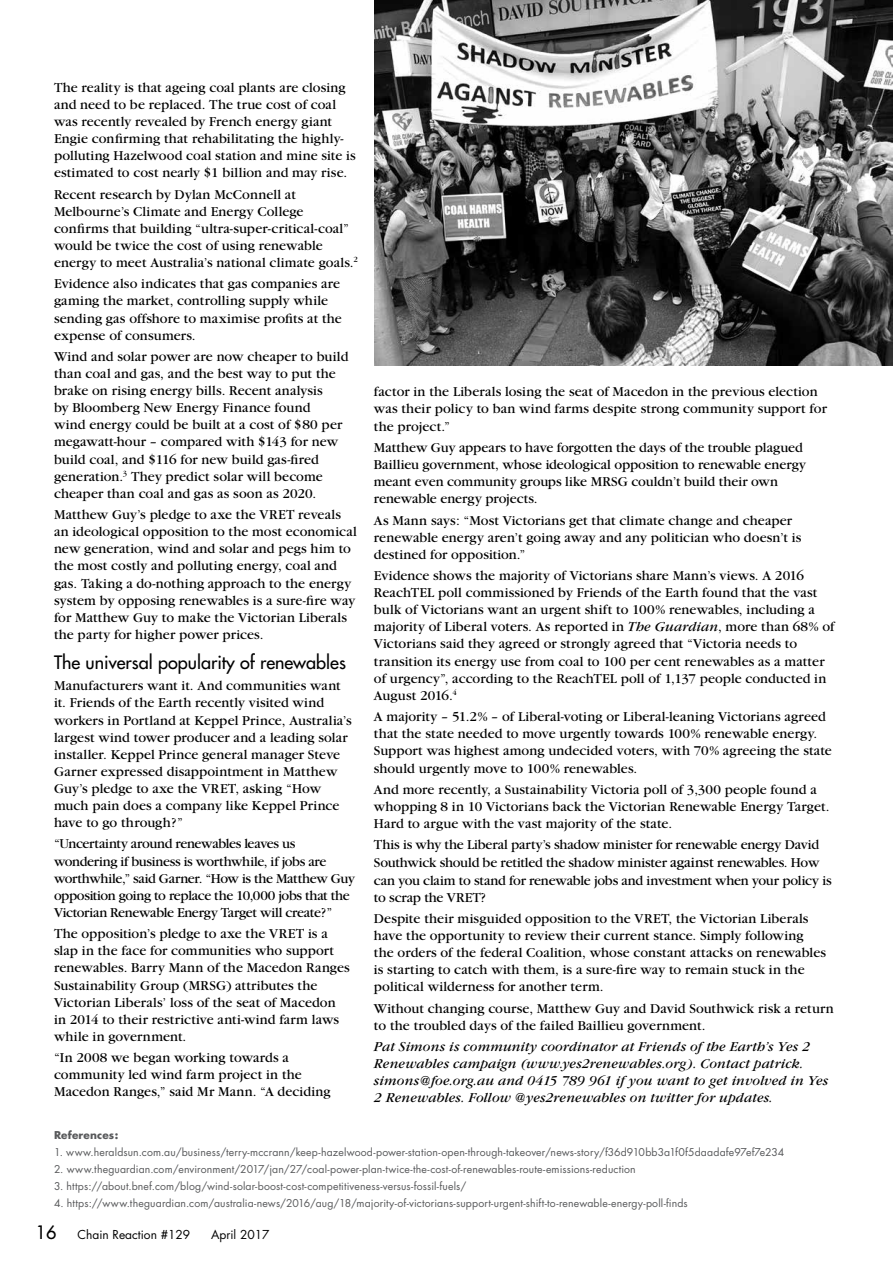
<style>
.page{position:relative;width:893px;height:1263px;background:#fff}
.page>*{position:absolute;margin:0;border:0;box-sizing:border-box;transform-origin:0 0}
.t1{font:18px "Futura";color:#000}
.t2{font:14.25px/17.1px "Garamond";letter-spacing:.005em;color:#000}
.t3{font:italic 14.25px/17.1px "Garamond";letter-spacing:.01em;color:#000}
.t4{font:14.25px/17.1px "Garamond";letter-spacing:-.025em;color:#000}
.t5{font:14.25px/17.4px "Garamond";letter-spacing:-.015em;color:#000}
.t6{font:12px "Futura";color:#000}
.t7{font:10.5px "Futura";letter-spacing:.015em;color:#58595b}
.t8{font:700 10.5px "Futura";letter-spacing:.015em;color:#58595b}
.s1{font-style:italic}
.s2{font-size:15px}
.s3{font-size:18px}
</style>
<div class="page">
<img style="left:374px;top:0;width:519px;height:366px">
<p class="t2" style="left:54px;top:79px;width:303px">The reality is that ageing coal plants are closing and need to be replaced. The true cost of coal was recently revealed by French energy giant Engie confirming that rehabilitating the highly&shy;polluting Hazelwood coal station and mine site is estimated to cost nearly $1 billion and may rise.</p>
<p class="t2" style="left:54px;top:186px;width:305px">Recent research by Dylan McConnell at Melbourne’s Climate and Energy College confirms that building “ultra-super-critical-coal” would be twice the cost of using renewable energy to meet Australia’s national climate goals.<sup>2</sup></p>
<p class="t2" style="left:54px;top:275px;width:289px">Evidence also indicates that gas companies are gaming the market, controlling supply while sending gas offshore to maximise profits at the expense of consumers.</p>
<p class="t2" style="left:54px;top:348px;width:296px">Wind and solar power are now cheaper to build than coal and gas, and the best way to put the brake on rising energy bills. Recent analysis<br>by Bloomberg New Energy Finance found<br>wind energy could be built at a cost of $80 per megawatt-hour – compared with $143 for new build coal, and $116 for new build gas-fired generation.<sup>3</sup> They predict solar will become cheaper than coal and gas as soon as 2020.</p>
<p class="t2" style="left:54px;top:506px;width:304px">Matthew Guy’s pledge to axe the VRET reveals an ideological opposition to the most economical new generation, wind and solar and pegs him to the most costly and polluting energy, coal and gas. Taking a do-nothing approach to the energy system by opposing renewables is a sure-fire way for Matthew Guy to make the Victorian Liberals the party for higher power prices.</p>
<p class="t1" style="left:54px;top:651px;width:293px">The universal popularity of renewables</p>
<p class="t2" style="left:54px;top:677px;width:299px">Manufacturers want it. And communities want it. Friends of the Earth recently visited wind workers in Portland at Keppel Prince, Australia’s largest wind tower producer and a leading solar installer. Keppel Prince general manager Steve Garner expressed disappointment in Matthew Guy’s pledge to axe the VRET, asking “How much pain does a company like Keppel Prince have to go through?”</p>
<p class="t4" style="left:54px;top:836px;width:302px">“Uncertainty around renewables leaves us wondering if business is worthwhile, if jobs are worthwhile,” said Garner. “How is the Matthew Guy opposition going to replace the 10,000 jobs that the Victorian Renewable Energy Target will create?”</p>
<p class="t2" style="left:54px;top:925px;width:297px">The opposition’s pledge to axe the VRET is a slap in the face for communities who support renewables. Barry Mann of the Macedon Ranges Sustainability Group (MRSG) attributes the Victorian Liberals’ loss of the seat of Macedon in 2014 to their restrictive anti-wind farm laws while in government.</p>
<p class="t2" style="left:54px;top:1049px;width:278px">“In 2008 we began working towards a community led wind farm project in the<br>Macedon Ranges,” said Mr Mann. “A deciding</p>
<p class="t2" style="left:374px;top:383px;width:454px">factor in the Liberals losing the seat of Macedon in the previous election was their policy to ban wind farms despite strong community support for the project.”</p>
<p class="t2" style="left:374px;top:439px;width:434px">Matthew Guy appears to have forgotten the days of the trouble plagued Baillieu government, whose ideological opposition to renewable energy meant even community groups like MRSG couldn’t build their own renewable energy projects.</p>
<p class="t2" style="left:374px;top:512px;width:429px">As Mann says: “Most Victorians get that climate change and cheaper renewable energy aren’t going away and any politician who doesn’t is destined for opposition.”</p>
<p class="t2" style="left:374px;top:567px;width:462px">Evidence shows the majority of Victorians share Mann’s views. A 2016<br>ReachTEL poll commissioned by Friends of the Earth found that the vast bulk of Victorians want an urgent shift to 100% renewables, including a majority of Liberal voters. As reported in <span class="s1">The Guardian</span>, more than 68% of Victorians said they agreed or strongly agreed that “Victoria needs to transition its energy use from coal to 100 per cent renewables as a matter of urgency”, according to the ReachTEL poll of 1,137 people conducted in August 2016.<sup>4</sup></p>
<p class="t2" style="left:374px;top:708px;width:460px">A majority – 51.2% – of Liberal-voting or Liberal-leaning Victorians agreed that the state needed to move urgently towards 100% renewable energy.<br>Support was highest among undecided voters, with 70% agreeing the state should urgently move to 100% renewables.</p>
<p class="t2" style="left:374px;top:781px;width:457px">And more recently, a Sustainability Victoria poll of 3,300 people found a whopping 8 in 10 Victorians back the Victorian Renewable Energy Target.<br>Hard to argue with the vast majority of the state.</p>
<p class="t5" style="left:374px;top:836px;width:459px">This is why the Liberal party’s shadow minister for renewable energy David Southwick should be retitled the shadow minister <span class="s2">against</span> renewables. How can you claim to stand for renewable jobs and investment when your policy is to scrap the VRET?</p>
<p class="t2" style="left:374px;top:910px;width:454px">Despite their misguided opposition to the VRET, the Victorian Liberals have the opportunity to review their current stance. Simply following the orders of the federal Coalition, whose constant attacks on renewables is starting to catch with them, is a sure-fire way to remain stuck in the political wilderness for another term.</p>
<p class="t2" style="left:374px;top:1000px;width:461px">Without changing course, Matthew Guy and David Southwick risk a return to the troubled days of the failed Baillieu government.</p>
<p class="t3" style="left:374px;top:1038px;width:456px">Pat Simons is community coordinator at Friends of the Earth’s Yes 2<br>Renewables campaign (www.yes2renewables.org). Contact patrick. simons@foe.org.au and 0415 789 961 if you want to get involved in Yes 2 Renewables. Follow @yes2renewables on twitter for updates.</p>
<p class="t8" style="left:54px;top:1128px;width:66px">References:</p>
<p class="t7" style="left:54px;top:1145px;width:732px">1. www.heraldsun.com.au/business/terry-mccrann/keep-hazelwood-power-station-open-through-takeover/news-story/f36d910bb3a1f0f5daadafe97ef7e234</p>
<p class="t7" style="left:54px;top:1162px;width:583px">2. www.theguardian.com/environment/2017/jan/27/coal-power-plan-twice-the-cost-of-renewables-route-emissions-reduction</p>
<p class="t7" style="left:54px;top:1179px;width:414px">3. https://about.bnef.com/blog/wind-solar-boost-cost-competitiveness-versus-fossil-fuels/</p>
<p class="t7" style="left:54px;top:1196px;width:635px">4. https://www.theguardian.com/australia-news/2016/aug/18/majority-of-victorians-support-urgent-shift-to-renewable-energy-poll-finds</p>
<p class="t6" style="left:36px;top:1227px;width:235px"><span class="s3">16</span> Chain Reaction #129 April 2017</p>
</div>
